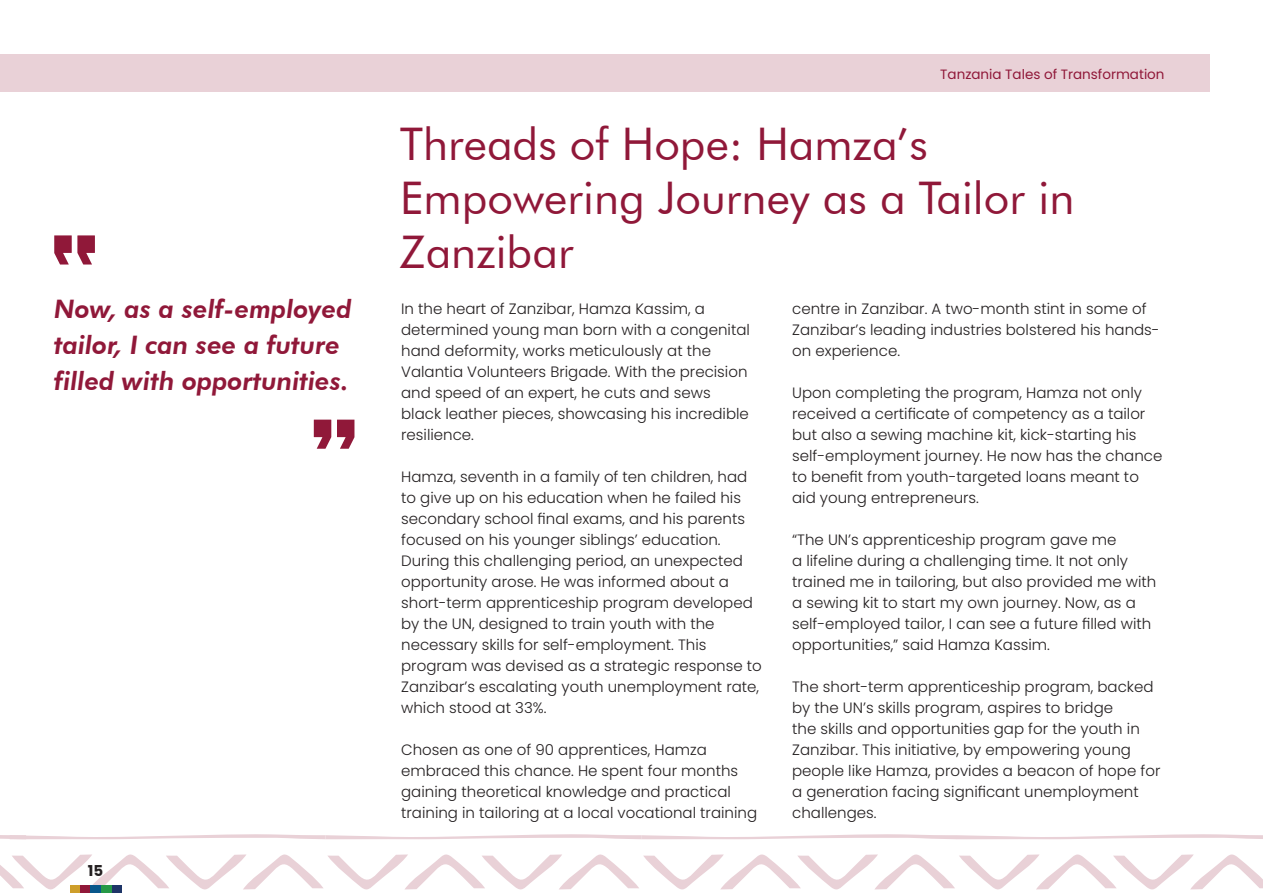
<style>
.page{position:relative;width:1263px;height:893px;background:#fff}
.page>*{position:absolute;margin:0;border:0;box-sizing:border-box;transform-origin:0 0}
.t1{font:45px/54px "Futura BT";color:#901839}
.t2{font:italic 800 25.5px/36px "Futura BT";color:#901839}
.t3{font:300 15px/21px "Poppins";color:#231f20}
.t4{font:700 15px "Poppins";color:#231f20}
.t5{font:13.5px "Poppins";color:#901839}
</style>
<div class="page">
<div style="left:0;top:55px;width:1209px;height:37px;background:#e9d1d7"></div>
<svg style="left:54px;top:235px;width:41px;height:30px"></svg>
<svg style="left:337px;top:420px;width:17px;height:29px"></svg>
<svg style="left:314px;top:420px;width:17px;height:29px"></svg>
<svg style="left:0;top:854px;width:1263px;height:36px"></svg>
<svg style="left:0;top:834px;width:1263px;height:5px"></svg>
<div style="left:111px;top:886px;width:11px;height:7px;background:#1e3567"></div>
<div style="left:70px;top:886px;width:10px;height:7px;background:#ce9e2a"></div>
<div style="left:80px;top:886px;width:11px;height:7px;background:#901839"></div>
<div style="left:101px;top:886px;width:10px;height:7px;background:#269947"></div>
<div style="left:91px;top:886px;width:10px;height:7px;background:#09578b"></div>
<p class="t2" style="left:54px;top:291px;width:299px">Now, as a self-employed tailor, I can see a future filled with opportunities.</p>
<p class="t4" style="left:88px;top:862px;width:17px">15</p>
<p class="t5" style="left:940px;top:66px;width:226px">Tanzania Tales of Transformation</p>
<p class="t1" style="left:400px;top:117px;width:676px">Threads of Hope: Hamza’s<br>Empowering Journey as a Tailor in<br>Zanzibar</p>
<p class="t3" style="left:401px;top:298px;width:350px">In the heart of Zanzibar, Hamza Kassim, a determined young man born with a congenital hand deformity, works meticulously at the Valantia Volunteers Brigade. With the precision and speed of an expert, he cuts and sews black leather pieces, showcasing his incredible resilience.</p>
<p class="t3" style="left:401px;top:466px;width:362px">Hamza, seventh in a family of ten children, had to give up on his education when he failed his secondary school final exams, and his parents focused on his younger siblings’ education.<br>During this challenging period, an unexpected opportunity arose. He was informed about a short-term apprenticeship program developed by the UN, designed to train youth with the necessary skills for self-employment. This program was devised as a strategic response to Zanzibar’s escalating youth unemployment rate, which stood at 33%.</p>
<p class="t3" style="left:401px;top:739px;width:357px">Chosen as one of 90 apprentices, Hamza embraced this chance. He spent four months gaining theoretical knowledge and practical training in tailoring at a local vocational training</p>
<p class="t3" style="left:792px;top:298px;width:369px">centre in Zanzibar. A two-month stint in some of<br>Zanzibar’s leading industries bolstered his hands&shy;on experience.</p>
<p class="t3" style="left:792px;top:382px;width:372px">Upon completing the program, Hamza not only received a certificate of competency as a tailor but also a sewing machine kit, kick-starting his self-employment journey. He now has the chance to benefit from youth-targeted loans meant to aid young entrepreneurs.</p>
<p class="t3" style="left:792px;top:529px;width:366px">“The UN’s apprenticeship program gave me<br>a lifeline during a challenging time. It not only trained me in tailoring, but also provided me with a sewing kit to start my own journey. Now, as a self-employed tailor, I can see a future filled with opportunities,” said Hamza Kassim.</p>
<p class="t3" style="left:792px;top:676px;width:370px">The short-term apprenticeship program, backed by the UN’s skills program, aspires to bridge<br>the skills and opportunities gap for the youth in Zanzibar. This initiative, by empowering young people like Hamza, provides a beacon of hope for a generation facing significant unemployment challenges.</p>
</div>
